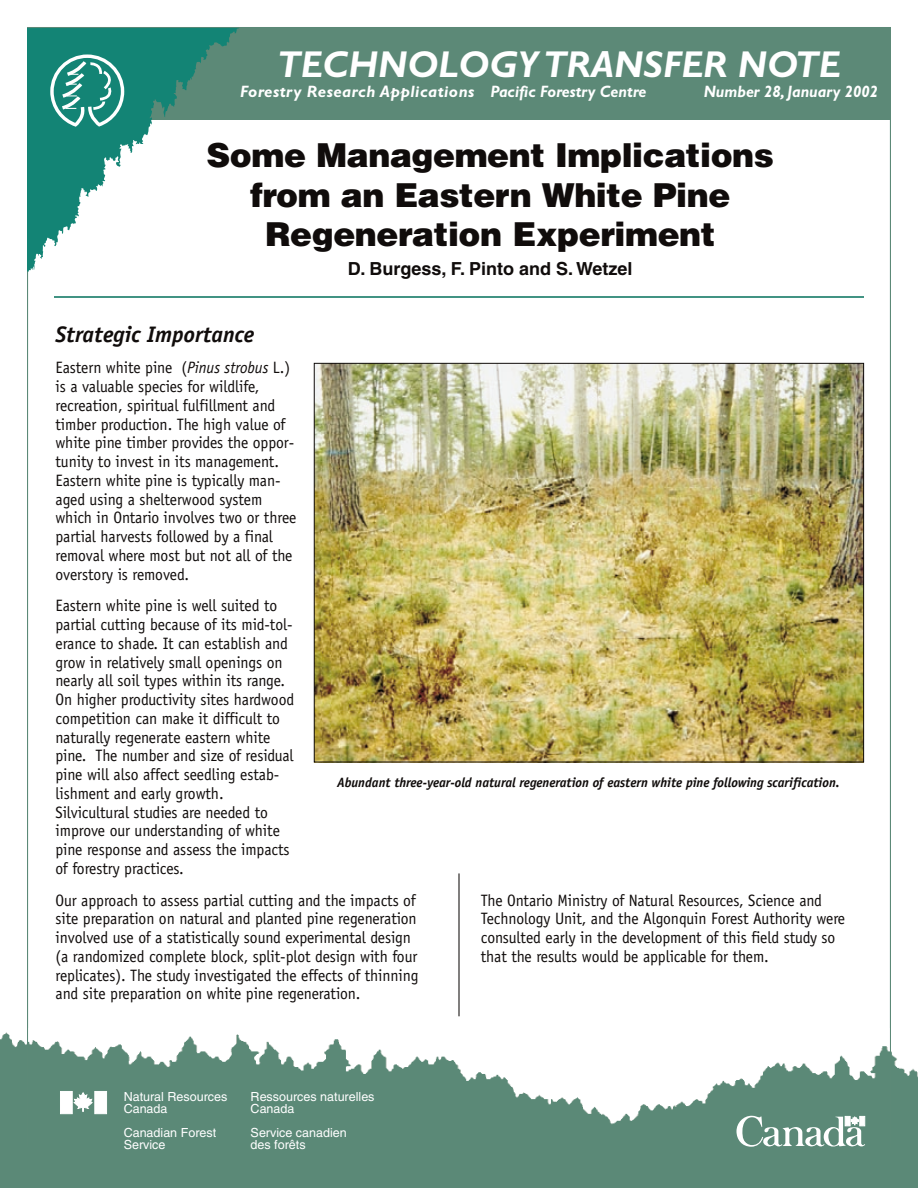
<style>
.page{position:relative;width:918px;height:1188px;background:#fff}
.page>*{position:absolute;margin:0;border:0;box-sizing:border-box;transform-origin:0 0}
.t1{font:italic 700 37.5px "Gill Sans";color:#fff}
.t2{font:900 33px/39.6px "Helvetica";letter-spacing:-.015em;color:#100c0b;text-align:center}
.t3{font:italic 700 22.5px "Officina Sans";color:#100c0b}
.t4{font:700 18px "Helvetica";color:#100c0b}
.t5{font:16.5px/18.8px "Officina Sans";letter-spacing:-.005em;color:#100c0b;scale:.95 1}
.t6{font:italic 700 16.5px "Gill Sans";letter-spacing:.025em;color:#fff}
.t7{font:italic 700 16.5px "Gill Sans";color:#fff;scale:.95 1}
.t8{font:italic 700 13.5px "Officina Sans";letter-spacing:-.005em;color:#100c0b}
.t9{font:12.6px/12.6px "Helvetica";color:#fff}
.s1{font-style:italic}
</style>
<div class="page">
<img style="left:0;top:1032px;width:918px;height:156px">
<hr style="left:458px;top:873px;width:2px;height:143px;background:#100c0b">
<hr style="left:54px;top:296px;width:810px;height:2px;background:#03705b">
<div style="left:42px;top:27px;width:849px;height:93px;background:#5c8977"></div>
<svg style="left:27px;top:28px;width:212px;height:244px"></svg>
<svg style="left:49px;top:53px;width:77px;height:76px;background:#489f94"></svg>
<svg style="left:736px;top:1116px;width:129px;height:31px"></svg>
<div style="left:60px;top:1091px;width:12px;height:23px;background:#fff"></div>
<div style="left:95px;top:1091px;width:12px;height:23px;background:#fff"></div>
<svg style="left:74px;top:1092px;width:18px;height:20px"></svg>
<img style="left:316px;top:365px;width:546px;height:395px">
<h1 class="t1" style="left:278px;top:51px;width:565px">TECHNOLOGY TRANSFER NOTE</h1>
<p class="t6" style="left:240px;top:85px;width:408px">Forestry Research Applications Pacific Forestry Centre</p>
<p class="t7" style="left:704px;top:85px;width:185px">Number 28, January 2002</p>
<h2 class="t2" style="left:207px;top:138px;width:569px">Some Management Implications from an Eastern White Pine<br>Regeneration Experiment</h2>
<p class="t4" style="left:348px;top:262px;width:286px">D. Burgess, F. Pinto and S. Wetzel</p>
<h3 class="t3" style="left:56px;top:325px;width:200px">Strategic Importance</h3>
<p class="t5" style="left:56px;top:360px;width:255px">Eastern white pine (<span class="s1">Pinus strobus</span> L.) is a valuable species for wildlife, recreation, spiritual fulfillment and timber production. The high value of white pine timber provides the oppor&shy;tunity to invest in its management.<br>Eastern white pine is typically man&shy;aged using a shelterwood system which in Ontario involves two or three partial harvests followed by a final removal where most but not all of the overstory is removed.</p>
<p class="t5" style="left:56px;top:598px;width:253px">Eastern white pine is well suited to partial cutting because of its mid-tol&shy;erance to shade. It can establish and grow in relatively small openings on nearly all soil types within its range.<br>On higher productivity sites hardwood competition can make it difficult to naturally regenerate eastern white pine. The number and size of residual pine will also affect seedling estab&shy;lishment and early growth.<br>Silvicultural studies are needed to improve our understanding of white pine response and assess the impacts of forestry practices.</p>
<p class="t5" style="left:56px;top:892px;width:384px">Our approach to assess partial cutting and the impacts of site preparation on natural and planted pine regeneration involved use of a statistically sound experimental design (a randomized complete block, split-plot design with four replicates). The study investigated the effects of thinning and site preparation on white pine regeneration.</p>
<p class="t5" style="left:481px;top:892px;width:385px">The Ontario Ministry of Natural Resources, Science and Technology Unit, and the Algonquin Forest Authority were consulted early in the development of this field study so that the results would be applicable for them.</p>
<p class="t8" style="left:337px;top:777px;width:504px">Abundant three-year-old natural regeneration of eastern white pine following scarification.</p>
<p class="t9" style="left:124px;top:1091px;width:105px">Natural Resources<br>Canada</p>
<p class="t9" style="left:251px;top:1091px;width:125px">Ressources naturelles<br>Canada</p>
<p class="t9" style="left:124px;top:1127px;width:94px">Canadian Forest<br>Service</p>
<p class="t9" style="left:251px;top:1127px;width:98px">Service canadien des forêts</p>
</div>
